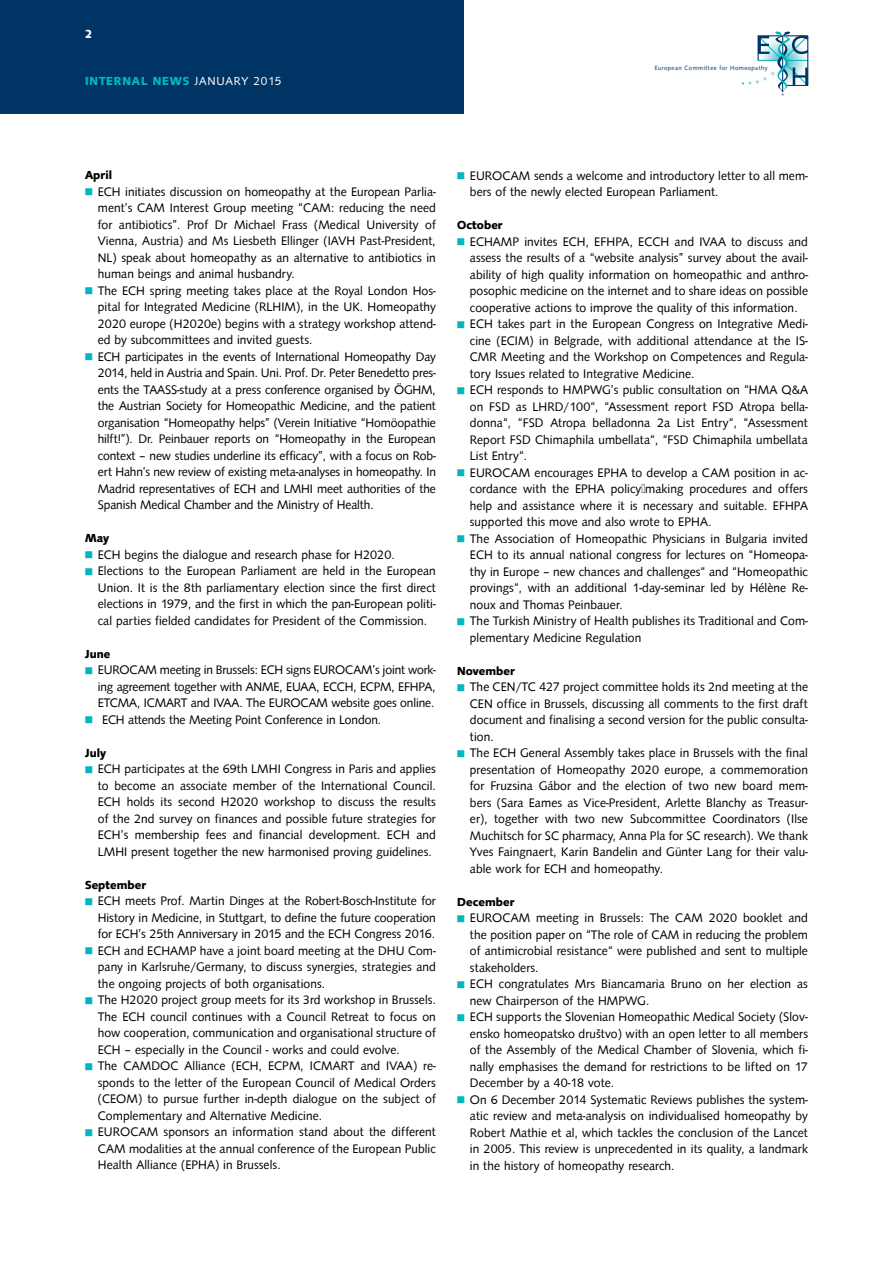
<style>
.page{position:relative;width:893px;height:1263px;background:#fff}
.page>*{position:absolute;margin:0;border:0;box-sizing:border-box;transform-origin:0 0}
.t1{font:12.75px/16.5px "Syntax D";letter-spacing:.01em;color:#000;text-align:justify}
.t2{font:700 12px "Syntax D";letter-spacing:.01em;color:#000}
.t3{font:700 12px "Syntax D";letter-spacing:.075em;color:#00b6bf}
.t4{font:700 12px "Syntax D";color:#fff}
.t5{font:6.3px "Syntax D";letter-spacing:.075em;color:#003465}
.s1{font-weight:400;color:#fff}
.s2{color:#00b6bf}
</style>
<div class="page">
<div style="left:0;top:0;width:463px;height:114px;background:#003465"></div>
<hr style="left:808px;top:36px;width:1px;height:49px;background:#003465">
<svg style="left:741px;top:31px;width:67px;height:65px"></svg>
<p class="t4" style="left:85px;top:27px;width:9px">2</p>
<p class="t3" style="left:85px;top:74px;width:198px">internal News <span class="s1">January 2015</span></p>
<p class="t5" style="left:655px;top:64px;width:115px">European Committee for Homeopathy</p>
<p class="t2" style="left:85px;top:168px;width:28px">April</p>
<p class="t1" style="left:98px;top:183px;width:340px;text-indent:-13px"><span class="s2">■</span> ECH initiates discussion on homeopathy at the European Parlia&shy;ment’s CAM Interest Group meeting “CAM: reducing the need for antibiotics”. Prof Dr Michael Frass (Medical University of Vienna, Austria) and Ms Liesbeth Ellinger (IAVH Past-President, NL) speak about homeopathy as an alternative to antibiotics in human beings and animal husbandry.</p>
<p class="t1" style="left:98px;top:282px;width:340px;text-indent:-13px"><span class="s2">■</span> The ECH spring meeting takes place at the Royal London Hos&shy;pital for Integrated Medicine (RLHIM), in the UK. Homeopathy 2020 europe (H2020e) begins with a strategy workshop attend&shy;ed by subcommittees and invited guests.</p>
<p class="t1" style="left:98px;top:348px;width:340px;text-indent:-13px"><span class="s2">■</span> ECH participates in the events of International Homeopathy Day 2014, held in Austria and Spain. Uni. Prof. Dr. Peter Benedetto pres&shy;ents the TAASS-study at a press conference organised by ÖGHM, the Austrian Society for Homeopathic Medicine, and the patient organisation “Homeopathy helps” (Verein Initiative “Homöopathie hilft!”). Dr. Peinbauer reports on “Homeopathy in the European context – new studies underline its efficacy”, with a focus on Rob&shy;ert Hahn’s new review of existing meta-analyses in homeopathy. In Madrid representatives of ECH and LMHI meet authorities of the Spanish Medical Chamber and the Ministry of Health.</p>
<p class="t2" style="left:85px;top:531px;width:26px">May</p>
<p class="t1" style="left:85px;top:546px;width:311px"><span class="s2">■</span> ECH begins the dialogue and research phase for H2020.</p>
<p class="t1" style="left:98px;top:563px;width:340px;text-indent:-13px"><span class="s2">■</span> Elections to the European Parliament are held in the European Union. It is the 8th parliamentary election since the first direct elections in 1979, and the first in which the pan-European politi&shy;cal parties fielded candidates for President of the Commission.</p>
<p class="t2" style="left:85px;top:647px;width:27px">June</p>
<p class="t1" style="left:98px;top:662px;width:340px;text-indent:-13px"><span class="s2">■</span> EUROCAM meeting in Brussels: ECH signs EUROCAM’s joint work&shy;ing agreement together with ANME, EUAA, ECCH, ECPM, EFHPA, ETCMA, ICMART and IVAA. The EUROCAM website goes online.</p>
<p class="t1" style="left:85px;top:711px;width:298px"><span class="s2">■</span> ECH attends the Meeting Point Conference in London.</p>
<p class="t2" style="left:85px;top:746px;width:23px">July</p>
<p class="t1" style="left:98px;top:761px;width:340px;text-indent:-13px"><span class="s2">■</span> ECH participates at the 69th LMHI Congress in Paris and applies to become an associate member of the International Council.<br>ECH holds its second H2020 workshop to discuss the results of the 2nd survey on finances and possible future strategies for ECH’s membership fees and financial development. ECH and LMHI present together the new harmonised proving guidelines.</p>
<p class="t2" style="left:85px;top:878px;width:63px">September</p>
<p class="t1" style="left:98px;top:893px;width:340px;text-indent:-13px"><span class="s2">■</span> ECH meets Prof. Martin Dinges at the Robert-Bosch-Institute for History in Medicine, in Stuttgart, to define the future cooperation for ECH’s 25th Anniversary in 2015 and the ECH Congress 2016.</p>
<p class="t1" style="left:98px;top:942px;width:340px;text-indent:-13px"><span class="s2">■</span> ECH and ECHAMP have a joint board meeting at the DHU Com&shy;pany in Karlsruhe/Germany, to discuss synergies, strategies and the ongoing projects of both organisations.</p>
<p class="t1" style="left:98px;top:992px;width:340px;text-indent:-13px"><span class="s2">■</span> The H2020 project group meets for its 3rd workshop in Brussels.<br>The ECH council continues with a Council Retreat to focus on how cooperation, communication and organisational structure of ECH – especially in the Council - works and could evolve.</p>
<p class="t1" style="left:98px;top:1058px;width:340px;text-indent:-13px"><span class="s2">■</span> The CAMDOC Alliance (ECH, ECPM, ICMART and IVAA) re&shy;sponds to the letter of the European Council of Medical Orders (CEOM) to pursue further in-depth dialogue on the subject of Complementary and Alternative Medicine.</p>
<p class="t1" style="left:98px;top:1124px;width:340px;text-indent:-13px"><span class="s2">■</span> EUROCAM sponsors an information stand about the different CAM modalities at the annual conference of the European Public Health Alliance (EPHA) in Brussels.</p>
<p class="t1" style="left:470px;top:167px;width:340px;text-indent:-13px"><span class="s2">■</span> EUROCAM sends a welcome and introductory letter to all mem&shy;bers of the newly elected European Parliament.</p>
<p class="t2" style="left:457px;top:218px;width:47px">October</p>
<p class="t1" style="left:470px;top:233px;width:340px;text-indent:-13px"><span class="s2">■</span> ECHAMP invites ECH, EFHPA, ECCH and IVAA to discuss and assess the results of a “website analysis” survey about the avail&shy;ability of high quality information on homeopathic and anthro&shy;posophic medicine on the internet and to share ideas on possible cooperative actions to improve the quality of this information.</p>
<p class="t1" style="left:470px;top:316px;width:340px;text-indent:-13px"><span class="s2">■</span> ECH takes part in the European Congress on Integrative Medi&shy;cine (ECIM) in Belgrade, with additional attendance at the IS-CMR Meeting and the Workshop on Competences and Regula&shy;tory Issues related to Integrative Medicine.</p>
<p class="t1" style="left:470px;top:382px;width:340px;text-indent:-13px"><span class="s2">■</span> ECH responds to HMPWG’s public consultation on “HMA Q&amp;A on FSD as LHRD/100“, “Assessment report FSD Atropa bella&shy;donna“, “FSD Atropa belladonna 2a List Entry“, “Assessment Report FSD Chimaphila umbellata“, “FSD Chimaphila umbellata List Entry“.</p>
<p class="t1" style="left:470px;top:464px;width:340px;text-indent:-13px"><span class="s2">■</span> EUROCAM encourages EPHA to develop a CAM position in ac&shy;cordance with the EPHA policy‐making procedures and offers help and assistance where it is necessary and suitable. EFHPA supported this move and also wrote to EPHA.</p>
<p class="t1" style="left:470px;top:530px;width:340px;text-indent:-13px"><span class="s2">■</span> The Association of Homeopathic Physicians in Bulgaria invited ECH to its annual national congress for lectures on “Homeopa&shy;thy in Europe – new chances and challenges“ and “Homeopathic provings“, with an additional 1-day-seminar led by Hélène Re&shy;noux and Thomas Peinbauer.</p>
<p class="t1" style="left:470px;top:613px;width:340px;text-indent:-13px"><span class="s2">■</span> The Turkish Ministry of Health publishes its Traditional and Com&shy;plementary Medicine Regulation</p>
<p class="t2" style="left:457px;top:664px;width:59px">November</p>
<p class="t1" style="left:470px;top:679px;width:340px;text-indent:-13px"><span class="s2">■</span> The CEN/TC 427 project committee holds its 2nd meeting at the CEN office in Brussels, discussing all comments to the first draft document and finalising a second version for the public consulta&shy;tion.</p>
<p class="t1" style="left:470px;top:745px;width:340px;text-indent:-13px"><span class="s2">■</span> The ECH General Assembly takes place in Brussels with the final presentation of Homeopathy 2020 europe, a commemoration for Fruzsina Gábor and the election of two new board mem&shy;bers (Sara Eames as Vice-President, Arlette Blanchy as Treasur&shy;er), together with two new Subcommittee Coordinators (Ilse Muchitsch for SC pharmacy, Anna Pla for SC research). We thank Yves Faingnaert, Karin Bandelin and Günter Lang for their valu&shy;able work for ECH and homeopathy.</p>
<p class="t2" style="left:457px;top:895px;width:59px">December</p>
<p class="t1" style="left:470px;top:910px;width:340px;text-indent:-13px"><span class="s2">■</span> EUROCAM meeting in Brussels: The CAM 2020 booklet and the position paper on “The role of CAM in reducing the problem of antimicrobial resistance“ were published and sent to multiple stakeholders.</p>
<p class="t1" style="left:470px;top:976px;width:340px;text-indent:-13px"><span class="s2">■</span> ECH congratulates Mrs Biancamaria Bruno on her election as new Chairperson of the HMPWG.</p>
<p class="t1" style="left:470px;top:1009px;width:340px;text-indent:-13px"><span class="s2">■</span> ECH supports the Slovenian Homeopathic Medical Society (Slov&shy;ensko homeopatsko društvo) with an open letter to all members of the Assembly of the Medical Chamber of Slovenia, which fi&shy;nally emphasises the demand for restrictions to be lifted on 17<br>December by a 40-18 vote.</p>
<p class="t1" style="left:470px;top:1091px;width:340px;text-indent:-13px"><span class="s2">■</span> On 6 December 2014 Systematic Reviews publishes the system&shy;atic review and meta-analysis on individualised homeopathy by Robert Mathie et al, which tackles the conclusion of the Lancet in 2005. This review is unprecedented in its quality, a landmark in the history of homeopathy research.</p>
</div>
